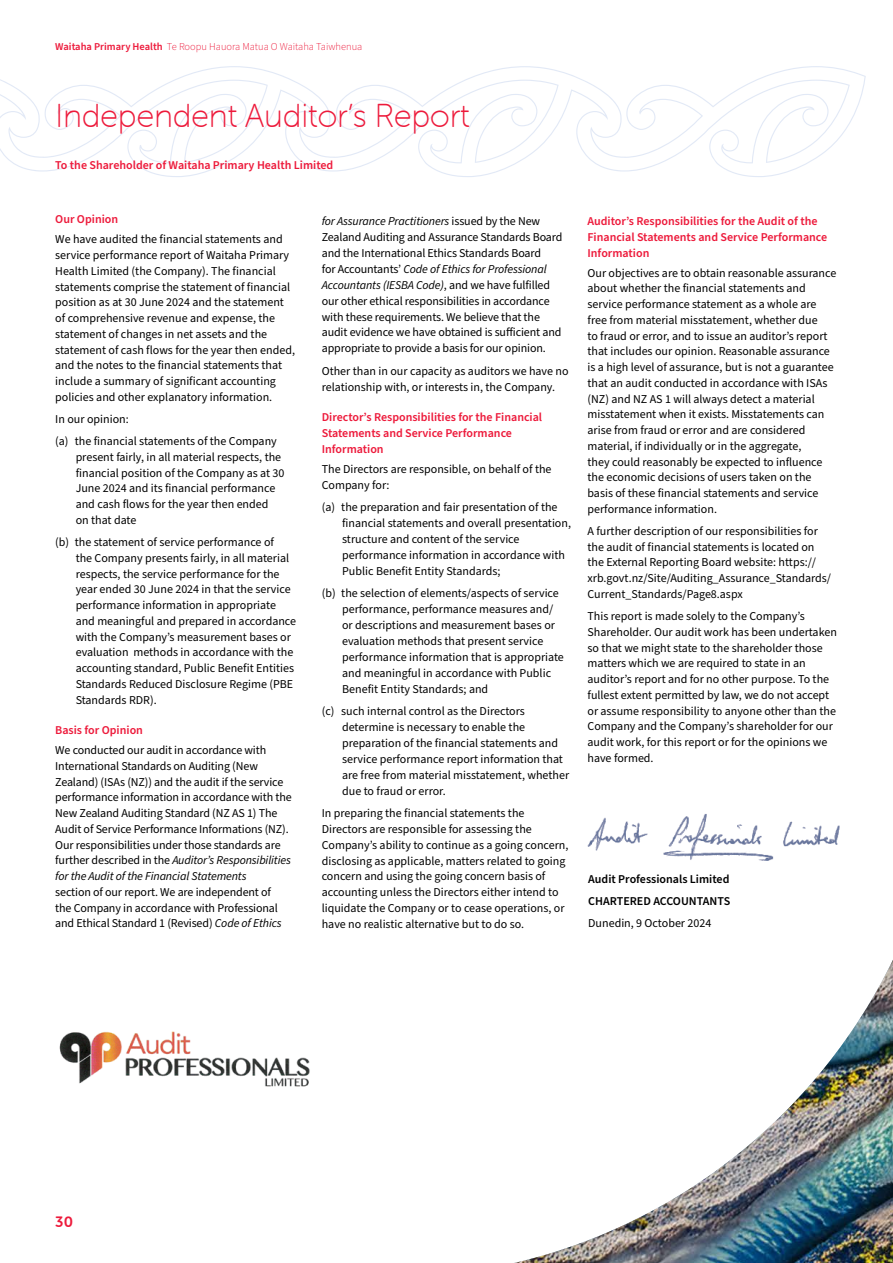
<style>
.page{position:relative;width:893px;height:1263px;background:#fff}
.page>*{position:absolute;margin:0;border:0;box-sizing:border-box;transform-origin:0 0}
.t1{font:33px "Museo Sans Rounded 100";letter-spacing:-.01em;color:#ed1a3b}
.t2{font:15px "Museo Sans Rounded 700";color:#ed1a3b}
.t3{font:12px/15.8px "Source Sans Pro";color:#000}
.t4{font:600 12px/15.9px "Source Sans Pro";color:#ed1a3b}
.t5{font:600 12px/22.2px "Source Sans Pro";color:#000}
.t6{font:300 10.5px "Source Sans Pro";color:#ed1a3b}
.s1{font-weight:600}
.s2{font-style:italic}
</style>
<div class="page">
<svg style="left:0;top:66px;width:431px;height:111px"></svg>
<svg style="left:431px;top:66px;width:435px;height:111px"></svg>
<img style="left:514px;top:960px;width:379px;height:303px">
<img style="left:59px;top:1031px;width:251px;height:56px">
<img style="left:587px;top:814px;width:253px;height:47px">
<p class="t6" style="left:55px;top:40px;width:309px"><span class="s1">Waitaha Primary Health</span> Te Roopu Hauora Matua O Waitaha Taiwhenua</p>
<h1 class="t1" style="left:55px;top:98px;width:416px">Independent Auditor’s Report</h1>
<p class="t4" style="left:55px;top:157px;width:280px">To the Shareholder of Waitaha Primary Health Limited</p>
<p class="t4" style="left:55px;top:212px;width:64px">Our Opinion</p>
<p class="t3" style="left:55px;top:232px;width:241px">We have audited the financial statements and service performance report of Waitaha Primary Health Limited (the Company). The financial statements comprise the statement of financial position as at 30 June 2024 and the statement of comprehensive revenue and expense, the statement of changes in net assets and the statement of cash flows for the year then ended, and the notes to the financial statements that include a summary of significant accounting policies and other explanatory information.</p>
<p class="t3" style="left:55px;top:408px;width:223px;line-height:22.2px">In our opinion:<br>(a) the financial statements of the Company</p>
<p class="t3" style="left:76px;top:449px;width:210px">present fairly, in all material respects, the financial position of the Company as at 30<br>June 2024 and its financial performance and cash flows for the year then ended on that date</p>
<p class="t3" style="left:76px;top:535px;width:222px;text-indent:-20px">(b) the statement of service performance of<br>the Company presents fairly, in all material respects, the service performance for the year ended 30 June 2024 in that the service performance information in appropriate and meaningful and prepared in accordance with the Company’s measurement bases or evaluation methods in accordance with the accounting standard, Public Benefit Entities Standards Reduced Disclosure Regime (PBE Standards RDR).</p>
<p class="t4" style="left:55px;top:723px;width:89px">Basis for Opinion</p>
<p class="t3" style="left:55px;top:743px;width:238px">We conducted our audit in accordance with International Standards on Auditing (New Zealand) (ISAs (NZ)) and the audit if the service performance information in accordance with the New Zealand Auditing Standard (NZ AS 1) The Audit of Service Performance Informations (NZ).<br>Our responsibilities under those standards are further described in the <span class="s2">Auditor’s Responsibilities for the Audit of the Financial Statements</span></p>
<p class="t3" style="left:55px;top:884px;width:228px">section of our report. We are independent of the Company in accordance with Professional and Ethical Standard 1 (Revised) <span class="s2">Code of Ethics</span></p>
<p class="t3" style="left:322px;top:214px;width:242px"><span class="s2">for Assurance Practitioners</span> issued by the New Zealand Auditing and Assurance Standards Board and the International Ethics Standards Board<br>for Accountants’ <span class="s2">Code of Ethics for Professional Accountants (IESBA Code)</span>, and we have fulfilled our other ethical responsibilities in accordance with these requirements. We believe that the audit evidence we have obtained is sufficient and appropriate to provide a basis for our opinion.</p>
<p class="t3" style="left:322px;top:363px;width:248px">Other than in our capacity as auditors we have no relationship with, or interests in, the Company.</p>
<p class="t4" style="left:322px;top:410px;width:222px">Director’s Responsibilities for the Financial<br>Statements and Service Performance<br>Information</p>
<p class="t3" style="left:322px;top:462px;width:231px">The Directors are responsible, on behalf of the<br>Company for:</p>
<p class="t3" style="left:342px;top:500px;width:230px;text-indent:-20px">(a) the preparation and fair presentation of the financial statements and overall presentation, structure and content of the service performance information in accordance with Public Benefit Entity Standards;</p>
<p class="t3" style="left:342px;top:586px;width:223px;text-indent:-20px">(b) the selection of elements/aspects of service performance, performance measures and/ or descriptions and measurement bases or evaluation methods that present service performance information that is appropriate and meaningful in accordance with Public Benefit Entity Standards; and</p>
<p class="t3" style="left:342px;top:703px;width:229px;text-indent:-20px">(c) such internal control as the Directors determine is necessary to enable the preparation of the financial statements and service performance report information that are free from material misstatement, whether due to fraud or error.</p>
<p class="t3" style="left:322px;top:805px;width:248px">In preparing the financial statements the Directors are responsible for assessing the Company’s ability to continue as a going concern, disclosing as applicable, matters related to going concern and using the going concern basis of accounting unless the Directors either intend to liquidate the Company or to cease operations, or have no realistic alternative but to do so.</p>
<p class="t4" style="left:587px;top:214px;width:241px">Auditor’s Responsibilities for the Audit of the<br>Financial Statements and Service Performance<br>Information</p>
<p class="t3" style="left:587px;top:265px;width:250px">Our objectives are to obtain reasonable assurance about whether the financial statements and service performance statement as a whole are free from material misstatement, whether due<br>to fraud or error, and to issue an auditor’s report that includes our opinion. Reasonable assurance is a high level of assurance, but is not a guarantee that an audit conducted in accordance with ISAs (NZ) and NZ AS 1 will always detect a material misstatement when it exists. Misstatements can arise from fraud or error and are considered material, if individually or in the aggregate,<br>they could reasonably be expected to influence the economic decisions of users taken on the basis of these financial statements and service performance information.</p>
<p class="t3" style="left:587px;top:523px;width:245px">A further description of our responsibilities for the audit of financial statements is located on the External Reporting Board website: https:// xrb.govt.nz/Site/Auditing_Assurance_Standards/ Current_Standards/Page8.aspx</p>
<p class="t3" style="left:587px;top:609px;width:251px">This report is made solely to the Company’s Shareholder. Our audit work has been undertaken so that we might state to the shareholder those matters which we are required to state in an auditor’s report and for no other purpose. To the fullest extent permitted by law, we do not accept or assume responsibility to anyone other than the Company and the Company’s shareholder for our audit work, for this report or for the opinions we have formed.</p>
<p class="t5" style="left:588px;top:868px;width:144px">Audit Professionals Limited<br>CHARTERED ACCOUNTANTS</p>
<p class="t3" style="left:588px;top:916px;width:125px">Dunedin, 9 October 2024</p>
<p class="t2" style="left:55px;top:1214px;width:19px">30</p>
</div>
